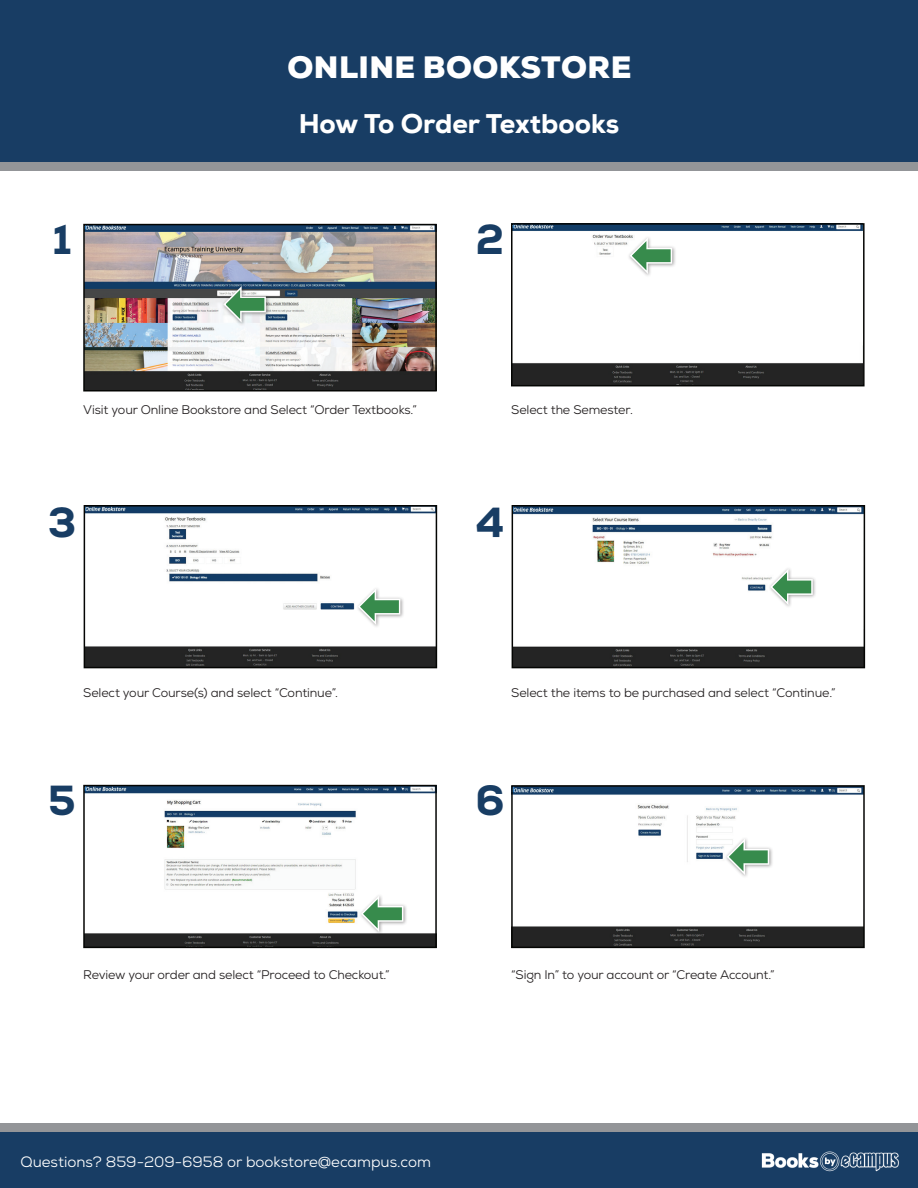
<style>
.page{position:relative;width:918px;height:1188px;background:#fff}
.page>*{position:absolute;margin:0;border:0;box-sizing:border-box;transform-origin:0 0}
.t1{font:800 42px "Nexa";color:#183d64}
.t2{font:900 30px "Nexa";letter-spacing:.015em;color:#fff}
.t3{font:800 27px "Nexa";letter-spacing:-.005em;color:#fff}
.t4{font:15px "Nexa";color:#fff}
.t5{font:12.6px "Nexa";letter-spacing:-.01em;color:#231f20}
</style>
<div class="page">
<div style="left:0;top:1132px;width:918px;height:56px;background:#183d64"></div>
<img style="left:761px;top:1151px;width:138px;height:21px">
<div style="left:0;top:0;width:918px;height:167px;background:#183d64"></div>
<div style="left:0;top:162px;width:918px;height:9px;background:#939598"></div>
<div style="left:0;top:1123px;width:918px;height:9px;background:#939598"></div>
<img style="left:87px;top:508px;width:347px;height:157px">
<div style="left:84px;top:505px;width:353px;height:163px;border:2px solid #040503"></div>
<img style="left:515px;top:508px;width:347px;height:157px">
<div style="left:512px;top:505px;width:353px;height:163px;border:2px solid #040503"></div>
<div style="left:768px;top:566px;width:49px;height:43px;background:#231f20;opacity:.45"></div>
<svg style="left:770px;top:569px;width:43px;height:36px"></svg>
<img style="left:514px;top:788px;width:348px;height:157px">
<div style="left:511px;top:785px;width:354px;height:163px;border:2px solid #040503"></div>
<img style="left:86px;top:788px;width:348px;height:157px">
<div style="left:83px;top:785px;width:354px;height:163px;border:2px solid #040503"></div>
<div style="left:359px;top:893px;width:49px;height:43px;background:#231f20;opacity:.45"></div>
<svg style="left:361px;top:896px;width:42px;height:36px"></svg>
<div style="left:724px;top:836px;width:50px;height:43px;background:#231f20;opacity:.45"></div>
<svg style="left:727px;top:839px;width:42px;height:36px"></svg>
<img style="left:86px;top:227px;width:348px;height:162px">
<div style="left:83px;top:224px;width:354px;height:168px;border:2px solid #040503"></div>
<img style="left:514px;top:226px;width:348px;height:157px">
<div style="left:511px;top:223px;width:354px;height:163px;border:2px solid #040503"></div>
<div style="left:627px;top:235px;width:49px;height:43px;background:#231f20;opacity:.45"></div>
<svg style="left:630px;top:237px;width:42px;height:37px"></svg>
<div style="left:356px;top:586px;width:49px;height:43px;background:#231f20;opacity:.45"></div>
<svg style="left:358px;top:588px;width:42px;height:37px"></svg>
<div style="left:221px;top:284px;width:49px;height:42px;background:#231f20;opacity:.45"></div>
<svg style="left:223px;top:286px;width:43px;height:37px"></svg>
<h2 class="t2" style="left:287px;top:47px;width:345px">ONLINE BOOKSTORE</h2>
<h1 class="t1" style="left:53px;top:213px;width:21px">1</h1>
<h3 class="t3" style="left:299px;top:107px;width:322px">How To Order Textbooks</h3>
<h1 class="t1" style="left:476px;top:213px;width:30px">2</h1>
<p class="t5" style="left:83px;top:402px;width:335px">Visit your Online Bookstore and Select “Order Textbooks.”</p>
<p class="t5" style="left:511px;top:402px;width:123px">Select the Semester.</p>
<h1 class="t1" style="left:48px;top:496px;width:30px">3</h1>
<h1 class="t1" style="left:476px;top:496px;width:30px">4</h1>
<p class="t5" style="left:83px;top:684px;width:256px">Select your Course(s) and select “Continue”.</p>
<p class="t5" style="left:511px;top:684px;width:326px">Select the items to be purchased and select “Continue.”</p>
<h1 class="t1" style="left:48px;top:773px;width:29px">5</h1>
<h1 class="t1" style="left:475px;top:773px;width:31px">6</h1>
<p class="t5" style="left:83px;top:966px;width:308px">Review your order and select “Proceed to Checkout.”</p>
<p class="t5" style="left:511px;top:966px;width:265px">“Sign In” to your account or “Create Account.”</p>
<p class="t4" style="left:21px;top:1153px;width:412px">Questions? 859-209-6958 or bookstore@ecampus.com</p>
</div>
